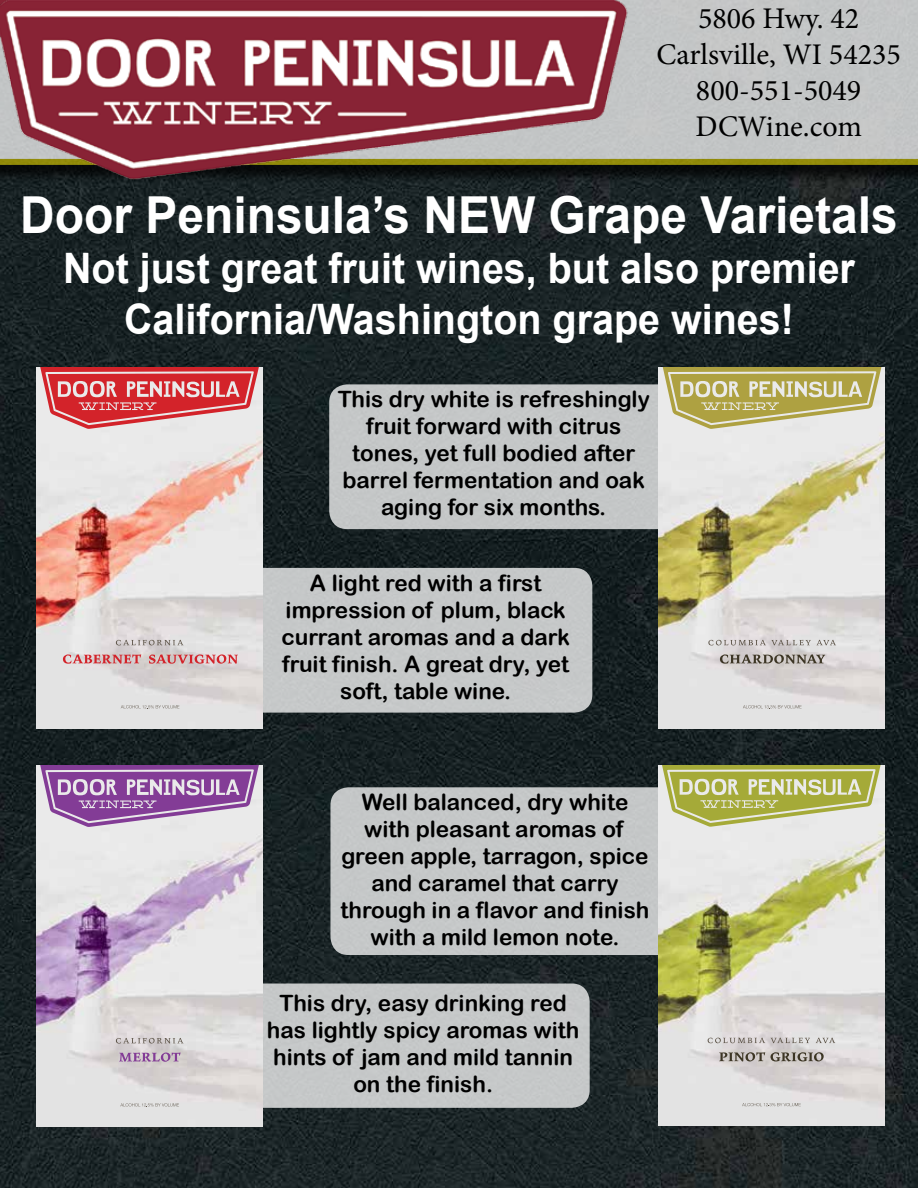
<style>
.page{position:relative;width:918px;height:1188px;background:#fff}
.page>*{position:absolute;margin:0;border:0;box-sizing:border-box;transform-origin:0 0}
.t1{font:700 51px "Arial";color:#fff;scale:.94 1}
.t2{font:700 42px/50.4px "Arial";color:#fff;text-align:center;scale:.94 1}
.t3{font:30px/36px "Minion Pro";color:#000;text-align:center}
.t4{font:22.5px/27px "Arial Rounded MT Bold";color:#000;text-align:center}
</style>
<div class="page">
<img style="left:0;top:183px;width:918px;height:1005px">
<div style="left:330px;top:787px;width:362px;height:168px;background:#c5c7c8;border-radius:18px"></div>
<svg style="left:633px;top:165px;width:285px;height:18px;background:#0f1415"></svg>
<div style="left:633px;top:0;width:285px;height:165px;background:#c4c6c6"></div>
<div style="left:231px;top:568px;width:361px;height:145px;background:#c5c8c8;border-radius:18px"></div>
<img style="left:37px;top:367px;width:226px;height:361px">
<svg style="left:116px;top:640px;width:68px;height:5px"></svg>
<svg style="left:63px;top:654px;width:78px;height:10px"></svg>
<svg style="left:149px;top:654px;width:89px;height:10px"></svg>
<svg style="left:121px;top:705px;width:58px;height:4px"></svg>
<svg style="left:38px;top:367px;width:223px;height:62px;background:#dc7276"></svg>
<img style="left:658px;top:765px;width:227px;height:361px">
<svg style="left:708px;top:1038px;width:57px;height:5px"></svg>
<svg style="left:771px;top:1038px;width:39px;height:5px"></svg>
<svg style="left:816px;top:1038px;width:19px;height:5px"></svg>
<svg style="left:719px;top:1052px;width:46px;height:10px"></svg>
<svg style="left:771px;top:1052px;width:53px;height:10px"></svg>
<svg style="left:742px;top:1103px;width:59px;height:4px"></svg>
<svg style="left:660px;top:765px;width:223px;height:62px;background:#c0c380"></svg>
<div style="left:329px;top:384px;width:361px;height:145px;background:#c4c7c7;border-radius:18px"></div>
<div style="left:228px;top:984px;width:362px;height:124px;background:#c5c8c8;border-radius:18px"></div>
<img style="left:658px;top:367px;width:227px;height:361px">
<svg style="left:708px;top:640px;width:128px;height:5px"></svg>
<svg style="left:720px;top:654px;width:105px;height:10px"></svg>
<svg style="left:743px;top:705px;width:59px;height:4px"></svg>
<svg style="left:661px;top:367px;width:222px;height:62px;background:#c5be84"></svg>
<img style="left:37px;top:765px;width:226px;height:361px">
<svg style="left:116px;top:1038px;width:68px;height:6px"></svg>
<svg style="left:119px;top:1053px;width:62px;height:9px"></svg>
<svg style="left:120px;top:1103px;width:59px;height:4px"></svg>
<svg style="left:38px;top:765px;width:223px;height:62px;background:#ab81b7"></svg>
<img style="left:0;top:0;width:633px;height:184px">
<h3 class="t3" style="left:656px;top:1px;width:246px">5806 Hwy. 42<br>Carlsville, WI 54235<br>800-551-5049<br>DCWine.com</h3>
<h1 class="t1" style="left:20px;top:179px;width:935px">Door Peninsula’s NEW Grape Varietals</h1>
<h2 class="t2" style="left:63px;top:244px;width:844px">Not just great fruit wines, but also premier<br>California/Washington grape wines!</h2>
<p class="t4" style="left:338px;top:386px;width:314px">This dry white is refreshingly fruit forward with citrus tones, yet full bodied after barrel fermentation and oak aging for six months.</p>
<p class="t4" style="left:281px;top:569px;width:290px">A light red with a first impression of plum, black currant aromas and a dark fruit finish. A great dry, yet soft, table wine.</p>
<p class="t4" style="left:341px;top:788px;width:310px">Well balanced, dry white with pleasant aromas of green apple, tarragon, spice and caramel that carry through in a flavor and finish with a mild lemon note.</p>
<p class="t4" style="left:267px;top:989px;width:314px">This dry, easy drinking red has lightly spicy aromas with hints of jam and mild tannin on the finish.</p>
</div>
